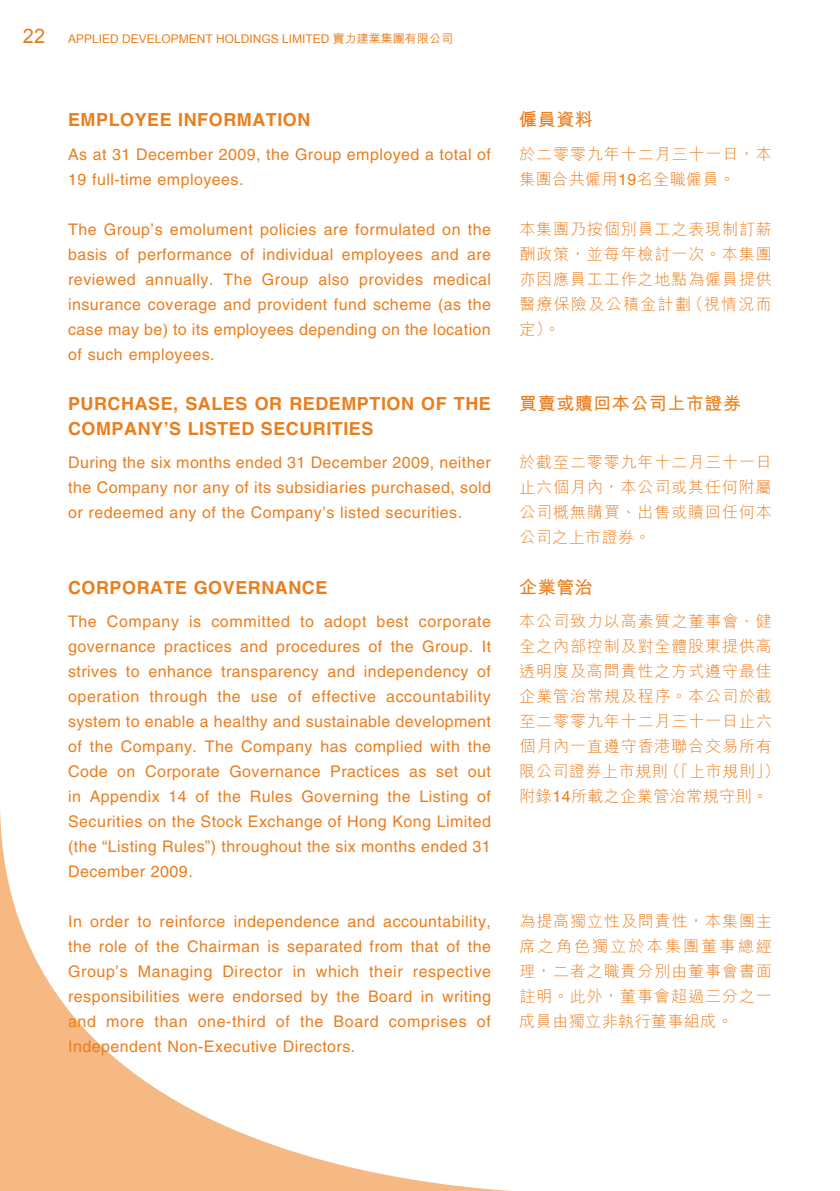
<style>
.page{position:relative;width:840px;height:1191px;background:#fff}
.page>*{position:absolute;margin:0;border:0;box-sizing:border-box;transform-origin:0 0}
.t1{font:700 18px/25px "Helvetica LT Std";letter-spacing:.03em;color:#ea7e1d}
.t2{font:700 18px "M Hei HK";letter-spacing:.03em;color:#ea7e1d}
.t3{font:16px/25px "Helvetica LT Std";letter-spacing:.03em;color:#ea7e1d;text-align:justify}
.t4{font:300 16px/25px "M Hei HK";letter-spacing:.055em;color:#ea7e1d;text-align:justify}
.t5{font:12px "Arial";color:#ea7e1d}
.s1{font-size:20px}
.s2{font-family:"M Hei HK";font-weight:500}
.s3{font-family:"Helvetica LT Std";font-weight:400}
</style>
<div class="page">
<svg style="left:0;top:811px;width:511px;height:380px"></svg>
<p class="t5" style="left:23px;top:31px;width:431px"><span class="s1">22</span> APPLIED DEVELOPMENT HOLDINGS LIMITED <span class="s2">實力建業集團有限公司</span></p>
<p class="t1" style="left:68px;top:107px;width:244px">EMPLOYEE INFORMATION</p>
<p class="t3" style="left:68px;top:142px;width:424px">As at 31 December 2009, the Group employed a total of<br>19 full-time employees.</p>
<p class="t3" style="left:68px;top:217px;width:424px">The Group’s emolument policies are formulated on the basis of performance of individual employees and are reviewed annually. The Group also provides medical insurance coverage and provident fund scheme (as the case may be) to its employees depending on the location of such employees.</p>
<p class="t1" style="left:68px;top:391px;width:424px">PURCHASE, SALES OR REDEMPTION OF THE<br>COMPANY’S LISTED SECURITIES</p>
<p class="t3" style="left:68px;top:450px;width:424px">During the six months ended 31 December 2009, neither the Company nor any of its subsidiaries purchased, sold or redeemed any of the Company’s listed securities.</p>
<p class="t1" style="left:68px;top:574px;width:261px">CORPORATE GOVERNANCE</p>
<p class="t3" style="left:68px;top:609px;width:424px">The Company is committed to adopt best corporate governance practices and procedures of the Group. It strives to enhance transparency and independency of operation through the use of effective accountability system to enable a healthy and sustainable development of the Company. The Company has complied with the Code on Corporate Governance Practices as set out in Appendix 14 of the Rules Governing the Listing of Securities on the Stock Exchange of Hong Kong Limited (the “Listing Rules”) throughout the six months ended 31<br>December 2009.</p>
<p class="t3" style="left:68px;top:909px;width:424px">In order to reinforce independence and accountability, the role of the Chairman is separated from that of the Group’s Managing Director in which their respective responsibilities were endorsed by the Board in writing and more than one-third of the Board comprises of Independent Non-Executive Directors.</p>
<p class="t2" style="left:519px;top:107px;width:75px">僱員資料</p>
<p class="t4" style="left:519px;top:141px;width:254px">於二零零九年十二月三十一日，本集團合共僱用<span class="s3">19</span>名全職僱員。</p>
<p class="t4" style="left:519px;top:216px;width:254px">本集團乃按個別員工之表現制訂薪酬政策，並每年檢討一次。本集團亦因應員工工作之地點為僱員提供醫療保險及公積金計劃（視情況而定）。</p>
<p class="t2" style="left:519px;top:390px;width:223px">買賣或贖回本公司上市證券</p>
<p class="t4" style="left:519px;top:449px;width:254px">於截至二零零九年十二月三十一日止六個月內，本公司或其任何附屬公司概無購買、出售或贖回任何本公司之上市證券。</p>
<p class="t2" style="left:519px;top:574px;width:75px">企業管治</p>
<p class="t4" style="left:519px;top:608px;width:262px;text-align:left">本公司致力以高素質之董事會、健全之內部控制及對全體股東提供高透明度及高問責性之方式遵守最佳企業管治常規及程序。本公司於截至二零零九年十二月三十一日止六個月內一直遵守香港聯合交易所有限公司證券上市規則（「上市規則」）附錄<span class="s3">14</span>所載之企業管治常規守則。</p>
<p class="t4" style="left:519px;top:908px;width:254px">為提高獨立性及問責性，本集團主席之角色獨立於本集團董事總經理，二者之職責分別由董事會書面註明。此外，董事會超過三分之一成員由獨立非執行董事組成。</p>
</div>
